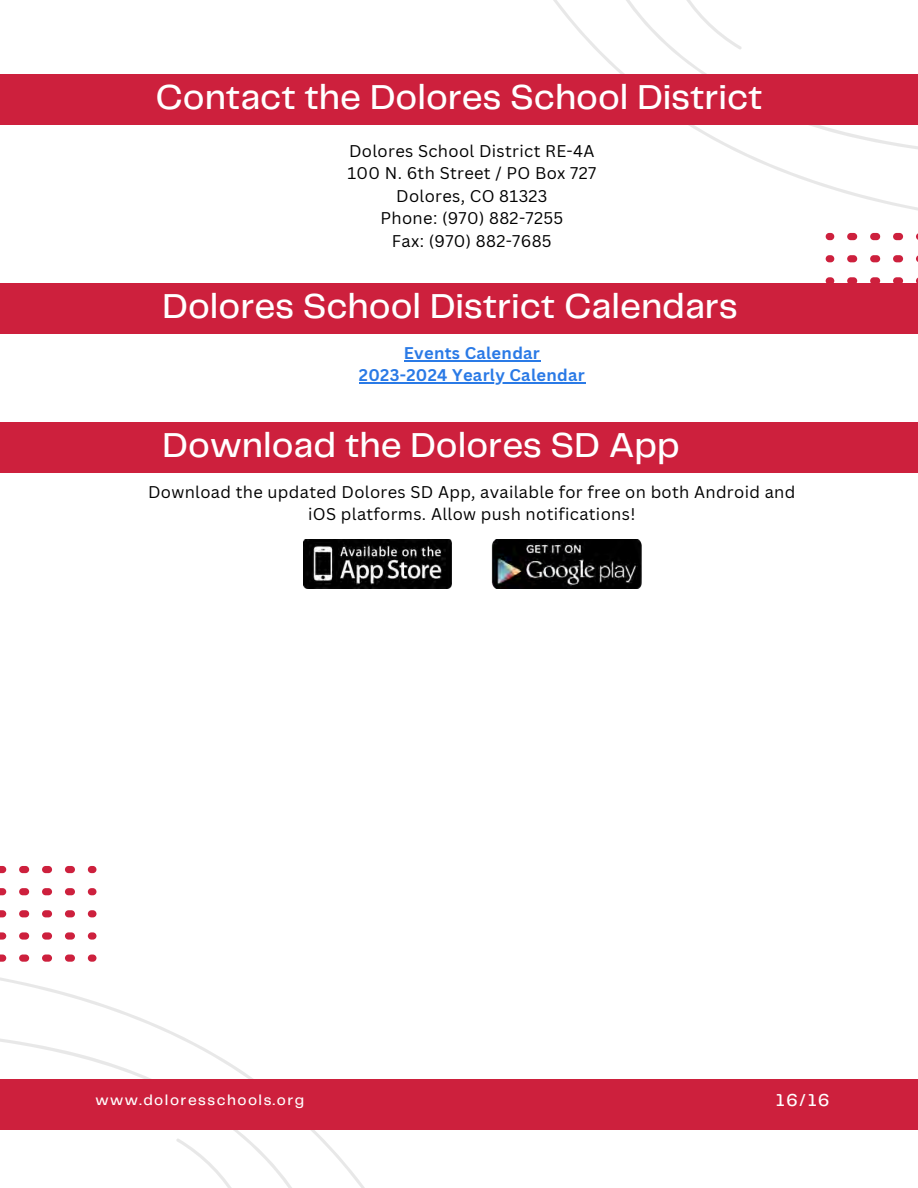
<style>
.page{position:relative;width:918px;height:1188px;background:#fff}
.page>*{position:absolute;margin:0;border:0;box-sizing:border-box;transform-origin:0 0}
.t1{font:500 35.85px "Telegraf";color:#fff}
.t2{font:500 18px "Telegraf";letter-spacing:.1em;color:#fff}
.t3{font:16.5px/22.5px "Canva Sans";letter-spacing:.02em;color:#000;text-align:center}
.t4{font:700 16.5px/22.5px "Canva Sans";letter-spacing:.02em;color:#2a7ae6;text-align:center}
.t5{font:500 15px "Telegraf";letter-spacing:.1em;color:#fff}
</style>
<div class="page">
<svg style="left:479px;top:0;width:439px;height:361px"></svg>
<svg style="left:598px;top:0;width:320px;height:152px"></svg>
<svg style="left:677px;top:0;width:66px;height:50px"></svg>
<svg style="left:0;top:866px;width:439px;height:322px"></svg>
<svg style="left:0;top:1036px;width:320px;height:152px"></svg>
<svg style="left:175px;top:1138px;width:66px;height:50px"></svg>
<svg style="left:0;top:866px;width:75px;height:7px"></svg>
<div style="left:88px;top:866px;width:8px;height:7px;background:#cd203d;border-radius:4px"></div>
<svg style="left:0;top:888px;width:75px;height:7px"></svg>
<div style="left:88px;top:888px;width:8px;height:7px;background:#cd203d;border-radius:4px"></div>
<svg style="left:0;top:910px;width:75px;height:7px"></svg>
<div style="left:88px;top:910px;width:8px;height:7px;background:#cd203d;border-radius:4px"></div>
<svg style="left:0;top:932px;width:75px;height:8px"></svg>
<div style="left:88px;top:932px;width:8px;height:8px;background:#cd203d;border-radius:4px"></div>
<svg style="left:0;top:955px;width:75px;height:7px"></svg>
<div style="left:88px;top:955px;width:8px;height:7px;background:#cd203d;border-radius:4px"></div>
<div style="left:826px;top:233px;width:8px;height:7px;background:#cd203d;border-radius:4px"></div>
<svg style="left:847px;top:233px;width:71px;height:7px"></svg>
<div style="left:826px;top:255px;width:8px;height:7px;background:#cd203d;border-radius:4px"></div>
<svg style="left:847px;top:255px;width:71px;height:7px"></svg>
<div style="left:826px;top:277px;width:8px;height:7px;background:#cd203d;border-radius:4px"></div>
<svg style="left:847px;top:277px;width:71px;height:6px"></svg>
<div style="left:0;top:1079px;width:918px;height:50px;background:#cd203d"></div>
<div style="left:0;top:74px;width:918px;height:50px;background:#cd203d"></div>
<div style="left:0;top:283px;width:918px;height:51px;background:#cd203d"></div>
<div style="left:0;top:422px;width:918px;height:50px;background:#cd203d"></div>
<img style="left:303px;top:540px;width:149px;height:48px">
<img style="left:491px;top:540px;width:151px;height:48px">
<hr style="left:404px;top:360px;width:136px;height:1px;background:#2a7ae6">
<hr style="left:359px;top:383px;width:226px;height:1px;background:#2a7ae6">
<h1 class="t1" style="left:155px;top:82px;width:609px">Contact the Dolores School District</h1>
<p class="t3" style="left:348px;top:139px;width:250px">Dolores School District RE-4A<br>100 N. 6th Street / PO Box 727<br>Dolores, CO 81323<br>Phone: (970) 882-7255<br>Fax: (970) 882-7685</p>
<h1 class="t1" style="left:163px;top:291px;width:577px">Dolores School District Calendars</h1>
<p class="t4" style="left:359px;top:341px;width:227px">Events Calendar<br>2023-2024 Yearly Calendar</p>
<h1 class="t1" style="left:163px;top:430px;width:519px">Download the Dolores SD App</h1>
<p class="t3" style="left:148px;top:480px;width:649px">Download the updated Dolores SD App, available for free on both Android and iOS platforms. Allow push notifications!</p>
<p class="t2" style="left:128px;top:1094px;width:171px">@reallygreatsite</p>
<p class="t5" style="left:95px;top:1094px;width:210px">www.doloresschools.org</p>
</div>
